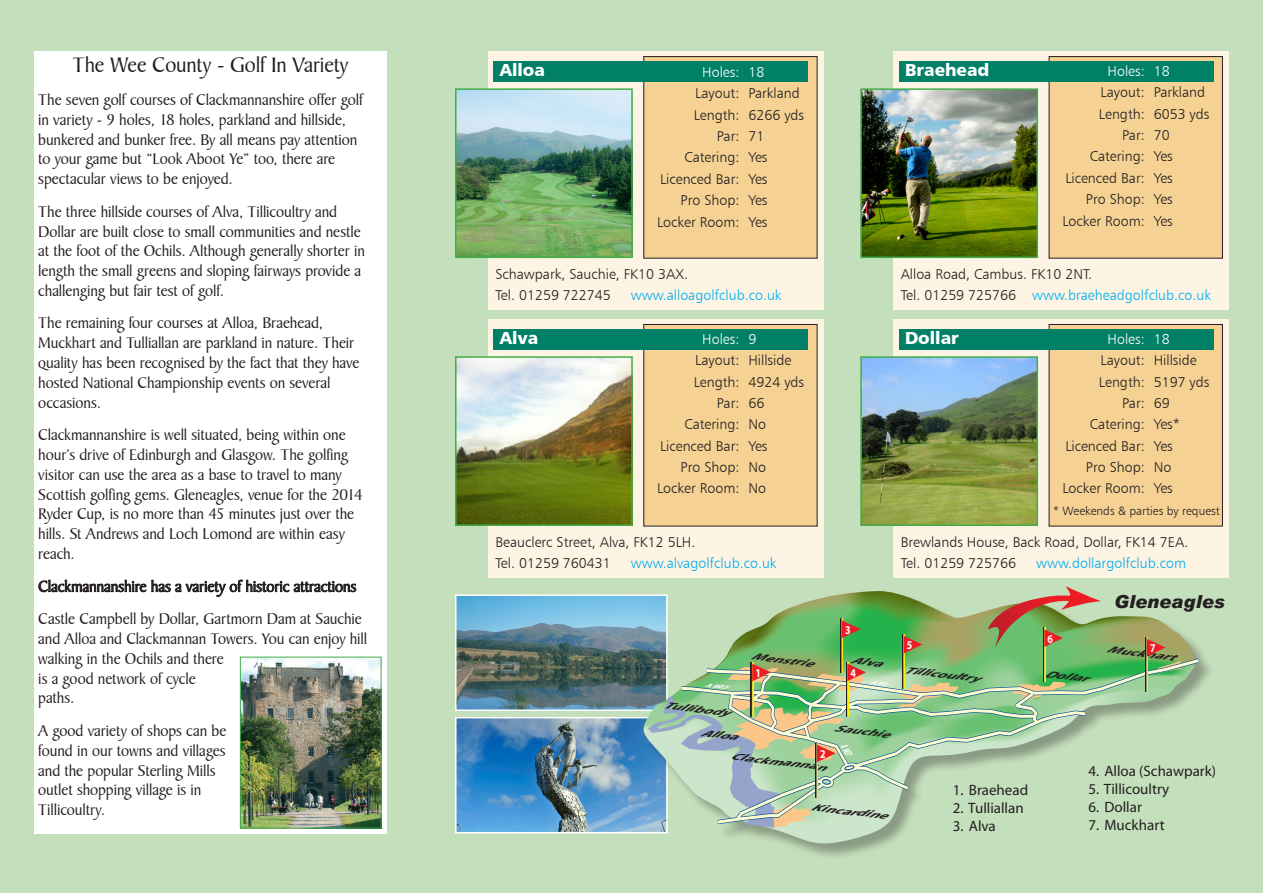
<style>
.page{position:relative;width:1263px;height:893px;background:#c4dfbb}
.page>*{position:absolute;margin:0;border:0;box-sizing:border-box;transform-origin:0 0}
.t1{font:22.5px "Baker Signet BT";letter-spacing:-.01em;color:#231f20}
.t2{font:italic 900 18px "Arial";color:#231f20}
.t3{font:17.4px "Humanist 777 BT Black B";color:#fff}
.t4{font:16.5px/19.8px "Baker Signet BT";letter-spacing:-.005em;color:#231f20}
.t5{font:15px "Myriad";color:#231f20}
.info{font:14.25px "Humanist 777 BT Light B";color:#231f20}
.t6{font:14.25px "Humanist 777 BT Light B";color:#00aeef}
.info-2{font:14.25px "Humanist 777 BT Light B";color:#fff}
.info-3{font:12px "Humanist 777 BT Light B";color:#231f20}
.t7{font:700 12px "Myriad";color:#fff;scale:.83 1}
.t8{font:italic 700 10.8px "Myriad";color:#fff;scale:.42 1}
.t9{font:italic 700 9.75px "Myriad";color:#231f20;scale:1.61 1}
.t10{font:italic 700 5.7px "Myriad";color:#fff;scale:1.5 1}
.s1{color:#231f20}
</style>
<div class="page">
<div style="left:34px;top:51px;width:353px;height:782px;background:#fff"></div>
<svg style="left:38px;top:579px;width:318px;height:18px"></svg>
<div style="left:488px;top:51px;width:336px;height:259px;background:#fef4e4"></div>
<div style="left:644px;top:57px;width:173px;height:201px;background:#f5d294"></div>
<div style="left:494px;top:61px;width:314px;height:21px;background:#008066"></div>
<img style="left:458px;top:91px;width:172px;height:164px">
<div style="left:455px;top:88px;width:178px;height:170px;border:2px solid #40ae49"></div>
<div style="left:488px;top:319px;width:336px;height:258px;background:#fef4e4"></div>
<div style="left:644px;top:324px;width:173px;height:202px;background:#f5d294"></div>
<div style="left:494px;top:329px;width:314px;height:21px;background:#008066"></div>
<img style="left:458px;top:359px;width:172px;height:164px">
<div style="left:455px;top:356px;width:178px;height:170px;border:2px solid #40ae49"></div>
<div style="left:894px;top:51px;width:335px;height:259px;background:#fef4e4"></div>
<div style="left:1049px;top:57px;width:173px;height:201px;background:#f5d294"></div>
<div style="left:899px;top:61px;width:314px;height:21px;background:#008066"></div>
<img style="left:863px;top:91px;width:172px;height:164px">
<div style="left:860px;top:88px;width:178px;height:170px;border:2px solid #40ae49"></div>
<div style="left:894px;top:319px;width:335px;height:258px;background:#fef4e4"></div>
<div style="left:1049px;top:324px;width:173px;height:202px;background:#f5d294"></div>
<div style="left:899px;top:329px;width:314px;height:21px;background:#008066"></div>
<img style="left:863px;top:359px;width:172px;height:164px">
<div style="left:860px;top:356px;width:178px;height:170px;border:2px solid #40ae49"></div>
<img style="left:242px;top:659px;width:138px;height:167px">
<div style="left:240px;top:657px;width:142px;height:171px;border:1px solid #40ae49"></div>
<img style="left:458px;top:597px;width:186px;height:111px">
<div style="left:455px;top:594px;width:213px;height:117px;border:2px solid #fff"></div>
<img style="left:458px;top:720px;width:186px;height:110px">
<div style="left:455px;top:717px;width:213px;height:116px;border:2px solid #fff"></div>
<div style="left:644px;top:591px;width:571px;height:269px;background:#231f20;opacity:.36"></div>
<svg style="left:644px;top:591px;width:551px;height:252px"></svg>
<svg style="left:679px;top:657px;width:520px;height:168px"></svg>
<svg style="left:1145px;top:637px;width:2px;height:54px"></svg>
<svg style="left:1147px;top:639px;width:34px;height:34px"></svg>
<svg style="left:1043px;top:648px;width:2px;height:16px"></svg>
<svg style="left:902px;top:634px;width:2px;height:30px"></svg>
<svg style="left:904px;top:636px;width:18px;height:17px"></svg>
<svg style="left:841px;top:619px;width:2px;height:45px"></svg>
<svg style="left:842px;top:620px;width:18px;height:18px"></svg>
<svg style="left:988px;top:586px;width:113px;height:62px"></svg>
<svg style="left:648px;top:664px;width:418px;height:164px"></svg>
<p class="t1" style="left:73px;top:52px;width:277px">The Wee County - Golf In Variety</p>
<p class="t4" style="left:38px;top:90px;width:326px">The seven golf courses of Clackmannanshire offer golf in variety - 9 holes, 18 holes, parkland and hillside, bunkered and bunker free. By all means pay attention to your game but “Look Aboot Ye” too, there are spectacular views to be enjoyed.</p>
<p class="t4" style="left:38px;top:202px;width:328px">The three hillside courses of Alva, Tillicoultry and Dollar are built close to small communities and nestle at the foot of the Ochils. Although generally shorter in length the small greens and sloping fairways provide a challenging but fair test of golf.</p>
<p class="t4" style="left:38px;top:313px;width:323px">The remaining four courses at Alloa, Braehead, Muckhart and Tulliallan are parkland in nature. Their quality has been recognised by the fact that they have hosted National Championship events on several occasions.</p>
<p class="t4" style="left:38px;top:425px;width:326px">Clackmannanshire is well situated, being within one hour’s drive of Edinburgh and Glasgow. The golfing visitor can use the area as a base to travel to many Scottish golfing gems. Gleneagles, venue for the 2014<br>Ryder Cup, is no more than 45 minutes just over the hills. St Andrews and Loch Lomond are within easy reach.</p>
<p class="t4" style="left:38px;top:577px;width:320px">Clackmannanshire has a variety of historic attractions</p>
<p class="t4" style="left:38px;top:609px;width:330px">Castle Campbell by Dollar, Gartmorn Dam at Sauchie and Alloa and Clackmannan Towers. You can enjoy hill walking in the Ochils and there<br>is a good network of cycle<br>paths.</p>
<p class="t4" style="left:38px;top:721px;width:190px">A good variety of shops can be found in our towns and villages and the popular Sterling Mills outlet shopping village is in<br>Tillicoultry.</p>
<p class="t3" style="left:500px;top:59px;width:47px">Alloa</p>
<p class="info-2" style="left:702px;top:63px;width:64px">Holes: 18</p>
<p class="info" style="left:695px;top:85px;width:106px">Layout: Parkland</p>
<p class="info" style="left:694px;top:106px;width:112px">Length: 6266 yds</p>
<p class="info" style="left:717px;top:127px;width:49px">Par: 71</p>
<p class="info" style="left:684px;top:149px;width:85px">Catering: Yes</p>
<p class="info" style="left:660px;top:170px;width:109px">Licenced Bar: Yes</p>
<p class="info" style="left:681px;top:191px;width:88px">Pro Shop: Yes</p>
<p class="info" style="left:657px;top:213px;width:112px">Locker Room: Yes</p>
<p class="t3" style="left:905px;top:59px;width:86px">Braehead</p>
<p class="info-2" style="left:1107px;top:62px;width:64px">Holes: 18</p>
<p class="info" style="left:1100px;top:84px;width:106px">Layout: Parkland</p>
<p class="info" style="left:1099px;top:105px;width:112px">Length: 6053 yds</p>
<p class="info" style="left:1122px;top:126px;width:49px">Par: 70</p>
<p class="info" style="left:1090px;top:148px;width:85px">Catering: Yes</p>
<p class="info" style="left:1065px;top:169px;width:109px">Licenced Bar: Yes</p>
<p class="info" style="left:1086px;top:190px;width:88px">Pro Shop: Yes</p>
<p class="info" style="left:1062px;top:212px;width:112px">Locker Room: Yes</p>
<p class="info" style="left:495px;top:265px;width:194px">Schawpark, Sauchie, FK10 3AX.</p>
<p class="info" style="left:495px;top:286px;width:117px">Tel. 01259 722745</p>
<p class="t6" style="left:631px;top:286px;width:152px">www.alloagolfclub.co.uk</p>
<p class="info-2" style="left:702px;top:330px;width:56px">Holes: 9</p>
<p class="info" style="left:695px;top:351px;width:98px">Layout: Hillside</p>
<p class="info" style="left:694px;top:373px;width:112px">Length: 4924 yds</p>
<p class="info" style="left:717px;top:394px;width:49px">Par: 66</p>
<p class="info" style="left:684px;top:416px;width:83px">Catering: No</p>
<p class="info" style="left:660px;top:437px;width:109px">Licenced Bar: Yes</p>
<p class="info" style="left:681px;top:458px;width:87px">Pro Shop: No</p>
<p class="info" style="left:657px;top:480px;width:110px">Locker Room: No</p>
<p class="t3" style="left:500px;top:327px;width:40px">Alva</p>
<p class="info" style="left:495px;top:533px;width:201px">Beauclerc Street, Alva, FK12 5LH.</p>
<p class="info" style="left:495px;top:554px;width:117px">Tel. 01259 760431</p>
<p class="t6" style="left:631px;top:554px;width:147px">www.alvagolfclub.co.uk</p>
<p class="t9" style="left:751px;top:651px;width:40px;rotate:7deg">Menstrie</p>
<p class="t7" style="left:845px;top:623px;width:8px">3</p>
<p class="t9" style="left:851px;top:655px;width:21px;rotate:7deg">Alva</p>
<p class="t10" style="left:705px;top:682px;width:16px;rotate:6deg">A 907</p>
<p class="t7" style="left:755px;top:667px;width:8px">1</p>
<p class="t7" style="left:850px;top:667px;width:8px">4</p>
<p class="info" style="left:901px;top:265px;width:193px">Alloa Road, Cambus. FK10 2NT.</p>
<p class="t6" style="left:901px;top:286px;width:312px"><span class="s1">Tel. 01259 725766</span> www.braeheadgolfclub.co.uk</p>
<p class="info-2" style="left:1107px;top:330px;width:64px">Holes: 18</p>
<p class="info" style="left:1100px;top:351px;width:98px">Layout: Hillside</p>
<p class="info" style="left:1099px;top:373px;width:112px">Length: 5197 yds</p>
<p class="info" style="left:1122px;top:394px;width:49px">Par: 69</p>
<p class="info" style="left:1090px;top:416px;width:92px">Catering: Yes*</p>
<p class="info" style="left:1065px;top:437px;width:109px">Licenced Bar: Yes</p>
<p class="info" style="left:1086px;top:458px;width:87px">Pro Shop: No</p>
<p class="info" style="left:1062px;top:480px;width:112px">Locker Room: Yes</p>
<p class="info-3" style="left:1053px;top:503px;width:168px">* Weekends &amp; parties by request</p>
<p class="t3" style="left:905px;top:327px;width:55px">Dollar</p>
<p class="info" style="left:901px;top:533px;width:289px">Brewlands House, Back Road, Dollar, FK14 7EA.</p>
<p class="info" style="left:901px;top:554px;width:117px">Tel. 01259 725766</p>
<p class="t6" style="left:1036px;top:554px;width:151px">www.dollargolfclub.com</p>
<p class="t7" style="left:907px;top:639px;width:8px">5</p>
<p class="t7" style="left:1047px;top:632px;width:8px">6</p>
<p class="t9" style="left:904px;top:664px;width:48px;rotate:7deg">Tillicoultry</p>
<p class="t9" style="left:1044px;top:668px;width:28px;rotate:7deg">Dollar</p>
<p class="t2" style="left:1114px;top:590px;width:112px">Gleneagles</p>
<p class="t7" style="left:1150px;top:642px;width:8px">7</p>
<p class="t9" style="left:1107px;top:644px;width:44px;rotate:7deg">Muckhart</p>
<p class="t9" style="left:663px;top:700px;width:43px;rotate:7deg">Tullibody</p>
<p class="t9" style="left:701px;top:727px;width:24px;rotate:7deg">Alloa</p>
<p class="t9" style="left:834px;top:723px;width:36px;rotate:7deg">Sauchie</p>
<p class="t8" style="left:848px;top:742px;width:29px;rotate:59deg">A 907</p>
<p class="t7" style="left:820px;top:748px;width:8px">2</p>
<p class="t9" style="left:730px;top:751px;width:61px;rotate:7deg">Clackmannan</p>
<p class="t9" style="left:811px;top:802px;width:49px;rotate:7deg">Kincardine</p>
<p class="t5" style="left:953px;top:782px;width:77px">1. Braehead</p>
<p class="t5" style="left:953px;top:800px;width:72px">2. Tulliallan</p>
<p class="t5" style="left:953px;top:818px;width:44px">3. Alva</p>
<p class="t5" style="left:1088px;top:763px;width:129px">4. Alloa (Schawpark)</p>
<p class="t5" style="left:1088px;top:781px;width:82px">5. Tillicoultry</p>
<p class="t5" style="left:1088px;top:799px;width:55px">6. Dollar</p>
<p class="t5" style="left:1088px;top:817px;width:78px">7. Muckhart</p>
</div>
